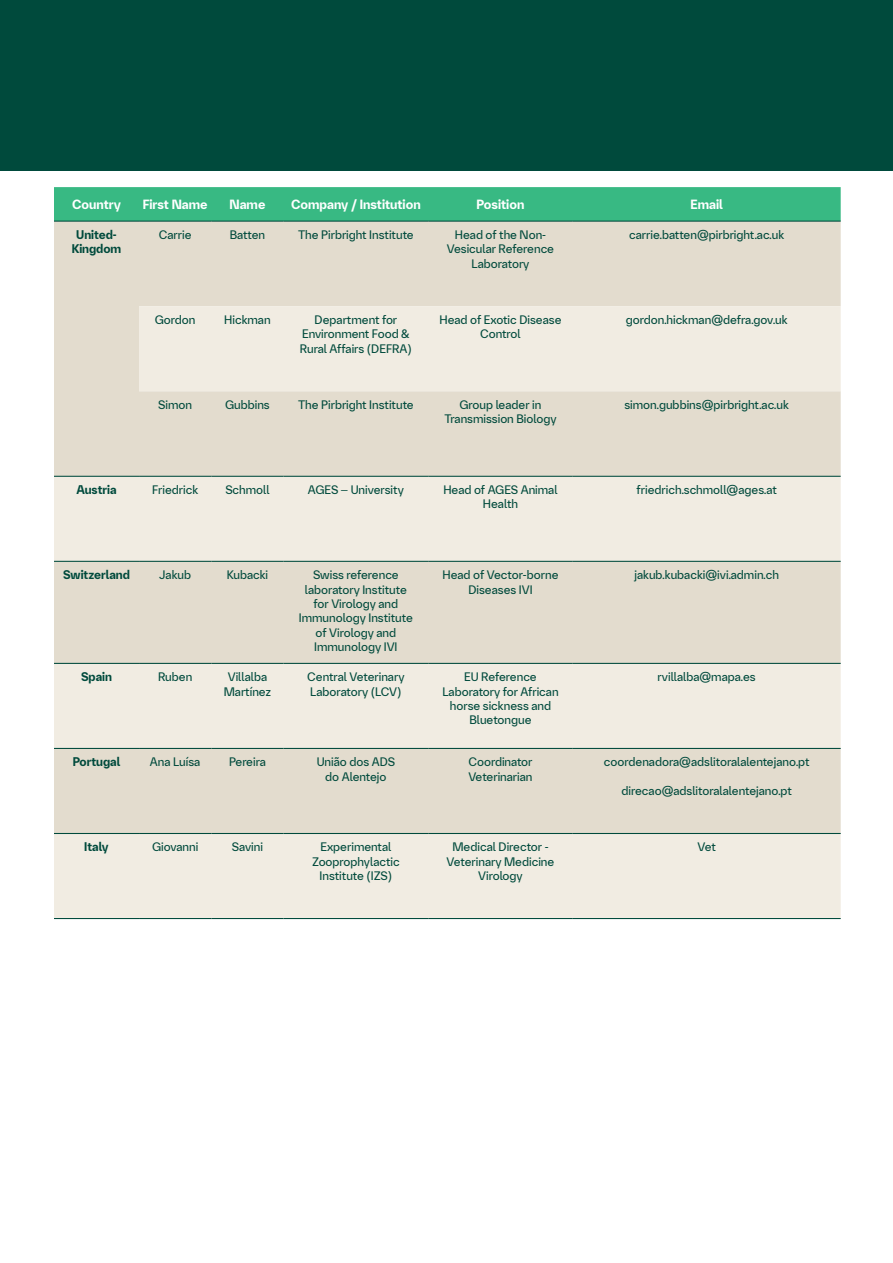
<style>
.page{position:relative;width:893px;height:1263px;background:#fff}
.page>*{position:absolute;margin:0;border:0;box-sizing:border-box;transform-origin:0 0}
.t1{font:700 12.75px "Boehringer Forward Head";color:#fff}
.t2{font:12px/14.4px "Boehringer Forward Head";color:#004a3c;text-align:center}
.t3{font:700 12px/14.4px "Boehringer Forward Head";color:#004a3c;text-align:center}
</style>
<div class="page">
<div style="left:0;top:0;width:893px;height:170px;background:#004a3c"></div>
<div style="left:54px;top:187px;width:787px;height:34px;background:#38b983"></div>
<div style="left:54px;top:222px;width:787px;height:84px;background:#e3dcce"></div>
<svg style="left:54px;top:306px;width:787px;height:612px;background:#eae4d8"></svg>
<hr style="left:54px;top:221px;width:85px;height:1px;background:#004a3c">
<hr style="left:139px;top:221px;width:72px;height:1px;background:#004a3c">
<hr style="left:211px;top:221px;width:73px;height:1px;background:#004a3c">
<hr style="left:284px;top:221px;width:144px;height:1px;background:#004a3c">
<hr style="left:428px;top:221px;width:145px;height:1px;background:#004a3c">
<hr style="left:573px;top:221px;width:268px;height:1px;background:#004a3c">
<hr style="left:54px;top:476px;width:85px;height:1px;background:#004a3c">
<hr style="left:139px;top:476px;width:72px;height:1px;background:#004a3c">
<hr style="left:211px;top:476px;width:73px;height:1px;background:#004a3c">
<hr style="left:284px;top:476px;width:144px;height:1px;background:#004a3c">
<hr style="left:428px;top:476px;width:145px;height:1px;background:#004a3c">
<hr style="left:573px;top:476px;width:268px;height:1px;background:#004a3c">
<hr style="left:54px;top:561px;width:85px;height:1px;background:#004a3c">
<hr style="left:139px;top:561px;width:72px;height:1px;background:#004a3c">
<hr style="left:211px;top:561px;width:73px;height:1px;background:#004a3c">
<hr style="left:284px;top:561px;width:144px;height:1px;background:#004a3c">
<hr style="left:428px;top:561px;width:145px;height:1px;background:#004a3c">
<hr style="left:573px;top:561px;width:268px;height:1px;background:#004a3c">
<hr style="left:54px;top:663px;width:85px;height:1px;background:#004a3c">
<hr style="left:139px;top:663px;width:72px;height:1px;background:#004a3c">
<hr style="left:211px;top:663px;width:73px;height:1px;background:#004a3c">
<hr style="left:284px;top:663px;width:144px;height:1px;background:#004a3c">
<hr style="left:428px;top:663px;width:145px;height:1px;background:#004a3c">
<hr style="left:573px;top:663px;width:268px;height:1px;background:#004a3c">
<hr style="left:54px;top:748px;width:85px;height:1px;background:#004a3c">
<hr style="left:139px;top:748px;width:72px;height:1px;background:#004a3c">
<hr style="left:211px;top:748px;width:73px;height:1px;background:#004a3c">
<hr style="left:284px;top:748px;width:144px;height:1px;background:#004a3c">
<hr style="left:428px;top:748px;width:145px;height:1px;background:#004a3c">
<hr style="left:573px;top:748px;width:268px;height:1px;background:#004a3c">
<hr style="left:54px;top:833px;width:85px;height:1px;background:#004a3c">
<hr style="left:139px;top:833px;width:72px;height:1px;background:#004a3c">
<hr style="left:211px;top:833px;width:73px;height:1px;background:#004a3c">
<hr style="left:284px;top:833px;width:144px;height:1px;background:#004a3c">
<hr style="left:428px;top:833px;width:145px;height:1px;background:#004a3c">
<hr style="left:573px;top:833px;width:268px;height:1px;background:#004a3c">
<hr style="left:54px;top:918px;width:85px;height:1px;background:#004a3c">
<hr style="left:139px;top:918px;width:72px;height:1px;background:#004a3c">
<hr style="left:211px;top:918px;width:73px;height:1px;background:#004a3c">
<hr style="left:284px;top:918px;width:144px;height:1px;background:#004a3c">
<hr style="left:428px;top:918px;width:145px;height:1px;background:#004a3c">
<hr style="left:573px;top:918px;width:268px;height:1px;background:#004a3c">
<p class="t1" style="left:72px;top:196px;width:50px">Country</p>
<p class="t1" style="left:143px;top:196px;width:66px">First Name</p>
<p class="t1" style="left:230px;top:196px;width:37px">Name</p>
<p class="t1" style="left:291px;top:196px;width:131px">Company / Institution</p>
<p class="t1" style="left:477px;top:196px;width:49px">Position</p>
<p class="t1" style="left:691px;top:196px;width:34px">Email</p>
<p class="t3" style="left:72px;top:227px;width:51px">United-<br>Kingdom</p>
<p class="t2" style="left:159px;top:227px;width:34px">Carrie</p>
<p class="t2" style="left:230px;top:227px;width:37px">Batten</p>
<p class="t2" style="left:298px;top:227px;width:117px">The Pirbright Institute</p>
<p class="t2" style="left:447px;top:227px;width:109px">Head of the Non-<br>Vesicular Reference<br>Laboratory</p>
<p class="t2" style="left:629px;top:227px;width:157px">carrie.batten@pirbright.ac.uk</p>
<p class="t2" style="left:155px;top:312px;width:42px">Gordon</p>
<p class="t2" style="left:224px;top:312px;width:48px">Hickman</p>
<p class="t2" style="left:300px;top:312px;width:113px">Department for<br>Environment Food &amp;<br>Rural Affairs (DEFRA)</p>
<p class="t2" style="left:439px;top:312px;width:124px">Head of Exotic Disease<br>Control</p>
<p class="t2" style="left:626px;top:312px;width:163px">gordon.hickman@defra.gov.uk</p>
<p class="t2" style="left:158px;top:397px;width:35px">Simon</p>
<p class="t2" style="left:225px;top:397px;width:46px">Gubbins</p>
<p class="t2" style="left:298px;top:397px;width:117px">The Pirbright Institute</p>
<p class="t2" style="left:444px;top:397px;width:114px">Group leader in<br>Transmission Biology</p>
<p class="t2" style="left:624px;top:397px;width:166px">simon.gubbins@pirbright.ac.uk</p>
<p class="t3" style="left:76px;top:483px;width:42px">Austria</p>
<p class="t2" style="left:152px;top:482px;width:48px">Friedrick</p>
<p class="t2" style="left:225px;top:482px;width:46px">Schmoll</p>
<p class="t2" style="left:308px;top:482px;width:97px">AGES – University</p>
<p class="t2" style="left:443px;top:482px;width:116px">Head of AGES Animal<br>Health</p>
<p class="t2" style="left:637px;top:482px;width:142px">friedrich.schmoll@ages.at</p>
<p class="t3" style="left:63px;top:568px;width:68px">Switzerland</p>
<p class="t2" style="left:159px;top:567px;width:33px">Jakub</p>
<p class="t2" style="left:227px;top:567px;width:43px">Kubacki</p>
<p class="t2" style="left:299px;top:567px;width:115px">Swiss reference laboratory Institute for Virology and<br>Immunology Institute of Virology and<br>Immunology IVI</p>
<p class="t2" style="left:442px;top:567px;width:118px">Head of Vector-borne<br>Diseases IVI</p>
<p class="t2" style="left:634px;top:567px;width:146px">jakub.kubacki@ivi.admin.ch</p>
<p class="t3" style="left:81px;top:670px;width:32px">Spain</p>
<p class="t2" style="left:158px;top:670px;width:36px">Ruben</p>
<p class="t2" style="left:224px;top:670px;width:49px">Villalba<br>Martínez</p>
<p class="t2" style="left:307px;top:670px;width:99px;text-align:left">Central Veterinary<br>Laboratory (LCV)</p>
<p class="t2" style="left:442px;top:670px;width:118px">EU Reference<br>Laboratory for African horse sickness and<br>Bluetongue</p>
<p class="t2" style="left:658px;top:670px;width:100px">rvillalba@mapa.es</p>
<p class="t3" style="left:73px;top:755px;width:49px">Portugal</p>
<p class="t2" style="left:150px;top:755px;width:52px">Ana Luísa</p>
<p class="t2" style="left:229px;top:755px;width:38px">Pereira</p>
<p class="t2" style="left:317px;top:755px;width:80px">União dos ADS do Alentejo</p>
<p class="t2" style="left:468px;top:755px;width:66px;text-align:left">Coordinator<br>Veterinarian</p>
<p class="t2" style="left:604px;top:755px;width:207px">coordenadora@adslitoralalentejano.pt</p>
<p class="t2" style="left:621px;top:783px;width:172px">direcao@adslitoralalentejano.pt</p>
<p class="t3" style="left:84px;top:840px;width:26px">Italy</p>
<p class="t2" style="left:152px;top:840px;width:48px">Giovanni</p>
<p class="t2" style="left:232px;top:840px;width:33px">Savini</p>
<p class="t2" style="left:312px;top:840px;width:89px">Experimental<br>Zooprophylactic<br>Institute (IZS)</p>
<p class="t2" style="left:447px;top:840px;width:109px">Medical Director -<br>Veterinary Medicine<br>Virology</p>
<p class="t2" style="left:697px;top:840px;width:20px">Vet</p>
</div>
